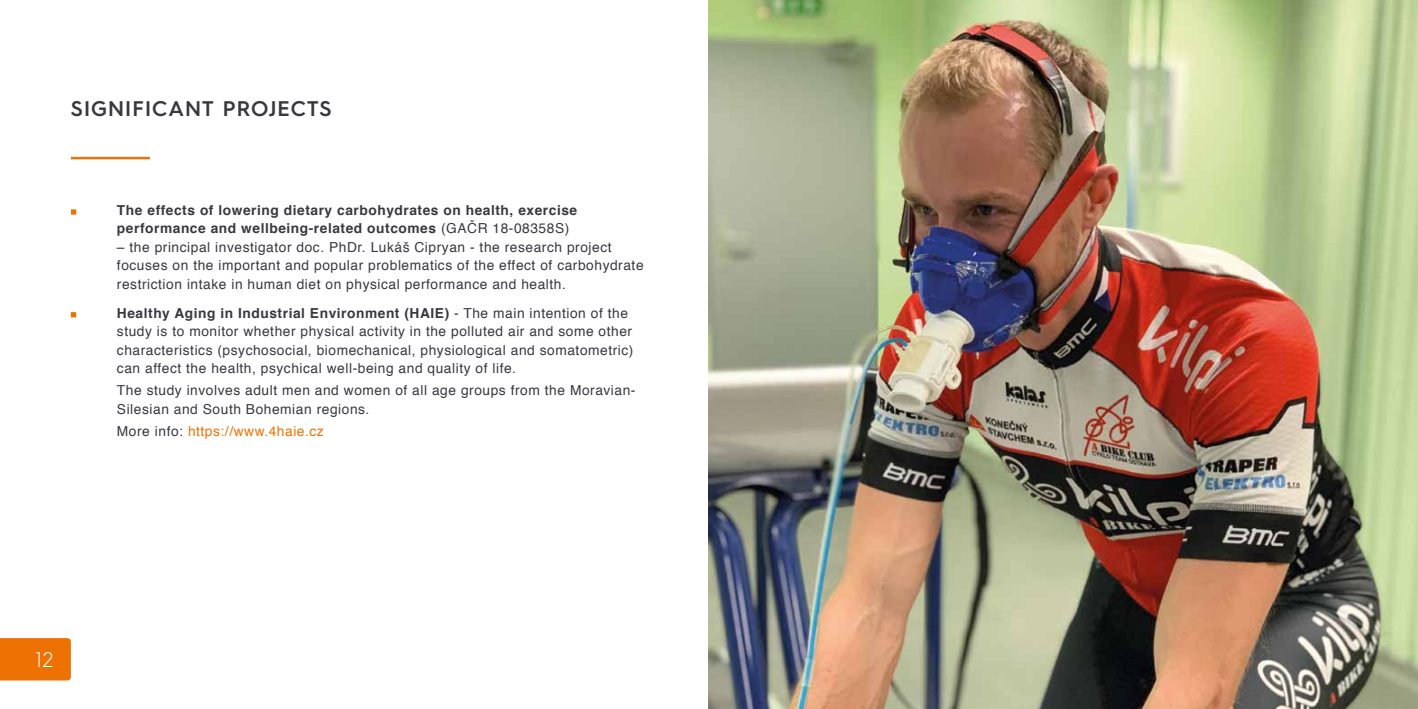
<style>
.page{position:relative;width:1418px;height:709px;background:#fff}
.page>*{position:absolute;margin:0;border:0;box-sizing:border-box;transform-origin:0 0}
.t1{font:600 21.25px "Hurme Geometric Sans 3";letter-spacing:.05em;color:#383841}
.t2{font:300 21.25px "Hurme Geometric Sans 3";color:#fff}
.t3{font:13.75px/18.5px "Helvetica";letter-spacing:.04em;color:#383841}
.t4{font:700 13.75px/18.5px "Helvetica";letter-spacing:.04em;color:#383841}
.t5{font:13.75px "Helvetica";letter-spacing:.04em;color:#ee7203}
.s1{font-weight:400}
.s2{font-weight:700}
.s3{color:#383841}
</style>
<div class="page">
<hr style="left:71px;top:157px;width:79px;height:2px;background:#ee7203">
<svg style="left:71px;top:209px;width:5px;height:6px"></svg>
<svg style="left:71px;top:312px;width:5px;height:5px"></svg>
<div style="left:0;top:638px;width:71px;height:42px;background:#ee7203"></div>
<img style="left:709px;top:0;width:708px;height:709px">
<h1 class="t1" style="left:71px;top:93px;width:262px">SIGNIFICANT PROJECTS</h1>
<p class="t4" style="left:117px;top:201px;width:462px">The effects of lowering dietary carbohydrates on health, exercise performance and wellbeing-related outcomes <span class="s1">(GAČR 18-08358S)</span></p>
<p class="t3" style="left:117px;top:238px;width:528px">– the principal investigator doc. PhDr. Lukáš Cipryan - the research project focuses on the important and popular problematics of the effect of carbohydrate restriction intake in human diet on physical performance and health.</p>
<p class="t3" style="left:117px;top:304px;width:518px"><span class="s2">Healthy Aging in Industrial Environment (HAIE)</span> - The main intention of the study is to monitor whether physical activity in the polluted air and some other characteristics (psychosocial, biomechanical, physiological and somatometric) can affect the health, psychical well-being and quality of life.</p>
<p class="t3" style="left:117px;top:381px;width:520px">The study involves adult men and women of all age groups from the Moravian-<br>Silesian and South Bohemian regions.</p>
<p class="t5" style="left:117px;top:420px;width:208px"><span class="s3">More info:</span> https://www.4haie.cz</p>
<h1 class="t2" style="left:36px;top:645px;width:19px">12</h1>
</div>
